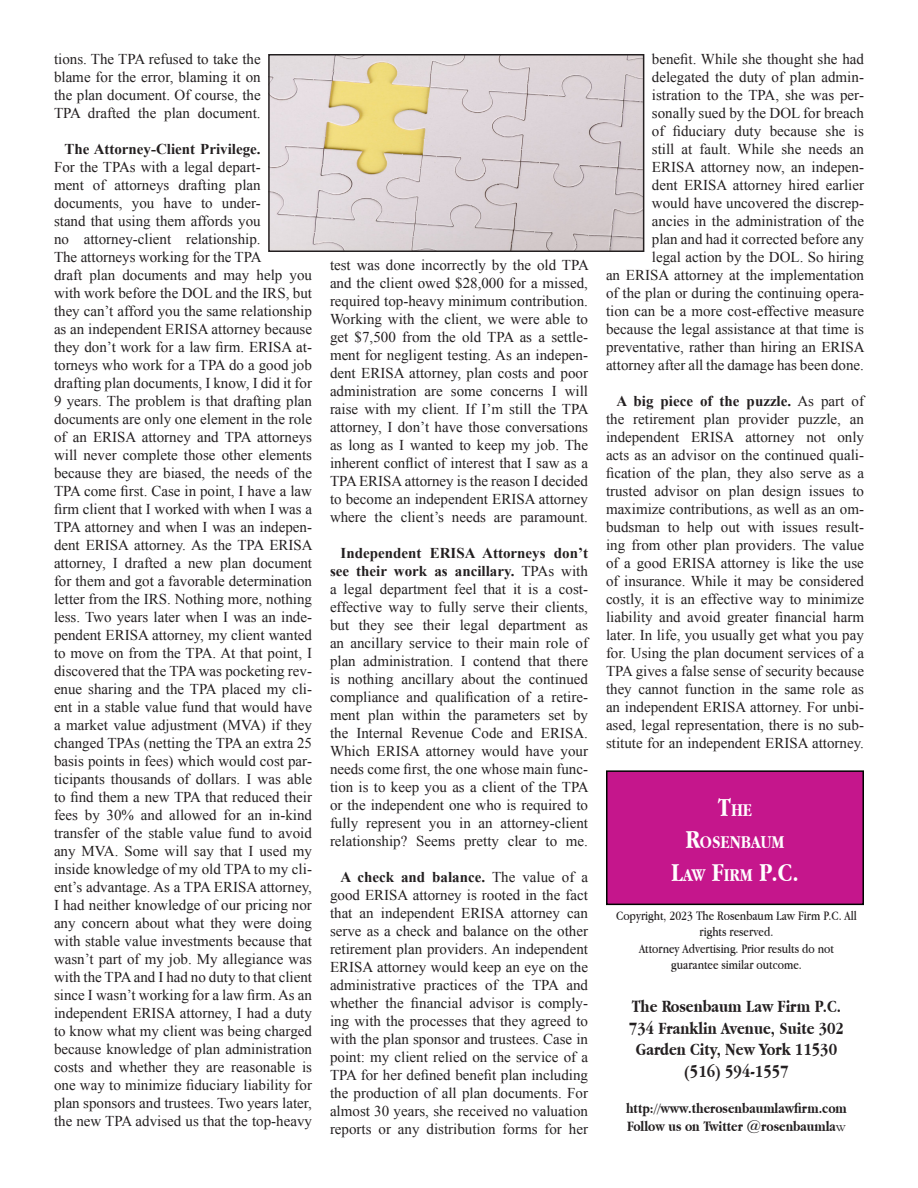
<style>
.page{position:relative;width:918px;height:1188px;background:#fff}
.page>*{position:absolute;margin:0;border:0;box-sizing:border-box;transform-origin:0 0}
.t1{font:700 27px "Apple Garamond";color:#fff}
.t2{font:700 18.9px "Apple Garamond";color:#fff}
.t3{font:700 18px "Apple Garamond";color:#231f20}
.t4{font:15px/18px "Times New Roman";color:#231f20;text-align:justify}
.t5{font:700 15px "Apple Garamond";color:#231f20}
.t6{font:13.5px/16.2px "Apple Garamond";color:#231f20;text-align:center}
.s1{font-weight:700}
.s2{font-size:27px}
.s3{font-size:18.9px}
.s4{font-family:"Garamond";font-weight:400}
</style>
<div class="page">
<div style="left:607px;top:771px;width:256px;height:133px;background:#c5168c"></div>
<div style="left:606px;top:770px;width:258px;height:135px;border:2px solid #000400"></div>
<img style="left:271px;top:57px;width:370px;height:192px">
<div style="left:268px;top:54px;width:376px;height:198px;border:2px solid #231f20"></div>
<p class="t4" style="left:54px;top:50px;width:208px">tions. The TPA refused to take the blame for the error, blaming it on the plan document. Of course, the TPA drafted the plan document.</p>
<p class="t4" style="left:54px;top:140px;width:260px;text-align:left;text-indent:10px"><span class="s1">The Attorney-Client Privilege.<br></span>For the TPAs with a legal depart-<br>ment of attorneys drafting plan documents, you have to under-<br>stand that using them affords you<br>no attorney-client relationship.<br>The attorneys working for the TPA<br>draft plan documents and may help you with work before the DOL and the IRS, but they can’t afford you the same relationship as an independent ERISA attorney because they don’t work for a law firm. ERISA at&shy;torneys who work for a TPA do a good job drafting plan documents, I know, I did it for 9 years. The problem is that drafting plan documents are only one element in the role of an ERISA attorney and TPA attorneys will never complete those other elements because they are biased, the needs of the TPA come first. Case in point, I have a law firm client that I worked with when I was a TPA attorney and when I was an indepen&shy;dent ERISA attorney. As the TPA ERISA attorney, I drafted a new plan document for them and got a favorable determination letter from the IRS. Nothing more, nothing less. Two years later when I was an inde&shy;pendent ERISA attorney, my client wanted to move on from the TPA. At that point, I discovered that the TPA was pocketing rev&shy;enue sharing and the TPA placed my cli&shy;ent in a stable value fund that would have a market value adjustment (MVA) if they changed TPAs (netting the TPA an extra 25 basis points in fees) which would cost par&shy;ticipants thousands of dollars. I was able to find them a new TPA that reduced their fees by 30% and allowed for an in-kind transfer of the stable value fund to avoid any MVA. Some will say that I used my inside knowledge of my old TPA to my cli&shy;ent’s advantage. As a TPA ERISA attorney, I had neither knowledge of our pricing nor any concern about what they were doing with stable value investments because that wasn’t part of my job. My allegiance was with the TPA and I had no duty to that client since I wasn’t working for a law firm. As an independent ERISA attorney, I had a duty to know what my client was being charged because knowledge of plan administration costs and whether they are reasonable is one way to minimize fiduciary liability for plan sponsors and trustees. Two years later, the new TPA advised us that the top-heavy</p>
<p class="t4" style="left:330px;top:256px;width:260px">test was done incorrectly by the old TPA and the client owed $28,000 for a missed, required top-heavy minimum contribution.<br>Working with the client, we were able to get $7,500 from the old TPA as a settle&shy;ment for negligent testing. As an indepen&shy;dent ERISA attorney, plan costs and poor administration are some concerns I will raise with my client. If I’m still the TPA attorney, I don’t have those conversations as long as I wanted to keep my job. The inherent conflict of interest that I saw as a TPA ERISA attorney is the reason I decided to become an independent ERISA attorney where the client’s needs are paramount.</p>
<p class="t4" style="left:330px;top:544px;width:260px;text-indent:10px"><span class="s1">Independent ERISA Attorneys don’t see their work as ancillary.</span> TPAs with a legal department feel that it is a cost&shy;effective way to fully serve their clients, but they see their legal department as an ancillary service to their main role of plan administration. I contend that there is nothing ancillary about the continued compliance and qualification of a retire&shy;ment plan within the parameters set by the Internal Revenue Code and ERISA.<br>Which ERISA attorney would have your needs come first, the one whose main func&shy;tion is to keep you as a client of the TPA or the independent one who is required to fully represent you in an attorney-client relationship? Seems pretty clear to me.</p>
<p class="t4" style="left:330px;top:868px;width:260px;text-indent:10px"><span class="s1">A check and balance.</span> The value of a good ERISA attorney is rooted in the fact that an independent ERISA attorney can serve as a check and balance on the other retirement plan providers. An independent ERISA attorney would keep an eye on the administrative practices of the TPA and whether the financial advisor is comply&shy;ing with the processes that they agreed to with the plan sponsor and trustees. Case in point: my client relied on the service of a TPA for her defined benefit plan including the production of all plan documents. For almost 30 years, she received no valuation reports or any distribution forms for her</p>
<p class="t4" style="left:606px;top:50px;width:260px;text-align:right">benefit. While she thought she had delegated the duty of plan admin&shy;istration to the TPA, she was per&shy;sonally sued by the DOL for breach<br>of fiduciary duty because she is<br>still at fault. While she needs an ERISA attorney now, an indepen-<br>dent ERISA attorney hired earlier<br>would have uncovered the discrep-<br>ancies in the administration of the<br>plan and had it corrected before any<br>legal action by the DOL. So hiring<br>an ERISA attorney at the implementation of the plan or during the continuing opera&shy;tion can be a more cost-effective measure because the legal assistance at that time is preventative, rather than hiring an ERISA attorney after all the damage has been done.</p>
<p class="t4" style="left:606px;top:392px;width:260px;text-indent:10px"><span class="s1">A big piece of the puzzle.</span> As part of the retirement plan provider puzzle, an independent ERISA attorney not only acts as an advisor on the continued quali&shy;fication of the plan, they also serve as a trusted advisor on plan design issues to maximize contributions, as well as an om&shy;budsman to help out with issues result&shy;ing from other plan providers. The value of a good ERISA attorney is like the use of insurance. While it may be considered costly, it is an effective way to minimize liability and avoid greater financial harm later. In life, you usually get what you pay for. Using the plan document services of a TPA gives a false sense of security because they cannot function in the same role as an independent ERISA attorney. For unbi&shy;ased, legal representation, there is no sub&shy;stitute for an independent ERISA attorney.</p>
<p class="t2" style="left:718px;top:799px;width:36px"><span class="s2">T</span>HE</p>
<p class="t2" style="left:685px;top:832px;width:101px"><span class="s2">R</span>OSENBAUM</p>
<p class="t1" style="left:671px;top:857px;width:129px">L<span class="s3">AW</span> F<span class="s3">IRM</span> P.C.</p>
<p class="t6" style="left:616px;top:907px;width:242px">Copyright, 2023 The Rosenbaum Law Firm P.C. All rights reserved.</p>
<p class="t6" style="left:639px;top:940px;width:196px">Attorney Advertising. Prior results do not</p>
<p class="t6" style="left:671px;top:956px;width:132px">guarantee similar outcome.</p>
<p class="t3" style="left:632px;top:996px;width:211px">The Rosenbaum Law Firm P.C.</p>
<p class="t3" style="left:629px;top:1018px;width:217px">734 Franklin Avenue, Suite 302</p>
<p class="t3" style="left:636px;top:1039px;width:203px">Garden City, New York 11530</p>
<p class="t3" style="left:684px;top:1061px;width:106px">(516) 594-1557</p>
<p class="t5" style="left:626px;top:1100px;width:222px">http://www.therosenbaumlawfirm.com</p>
<p class="t5" style="left:627px;top:1118px;width:220px">Follow us on Twitter @rosenbaumla<span class="s4">w</span></p>
</div>
